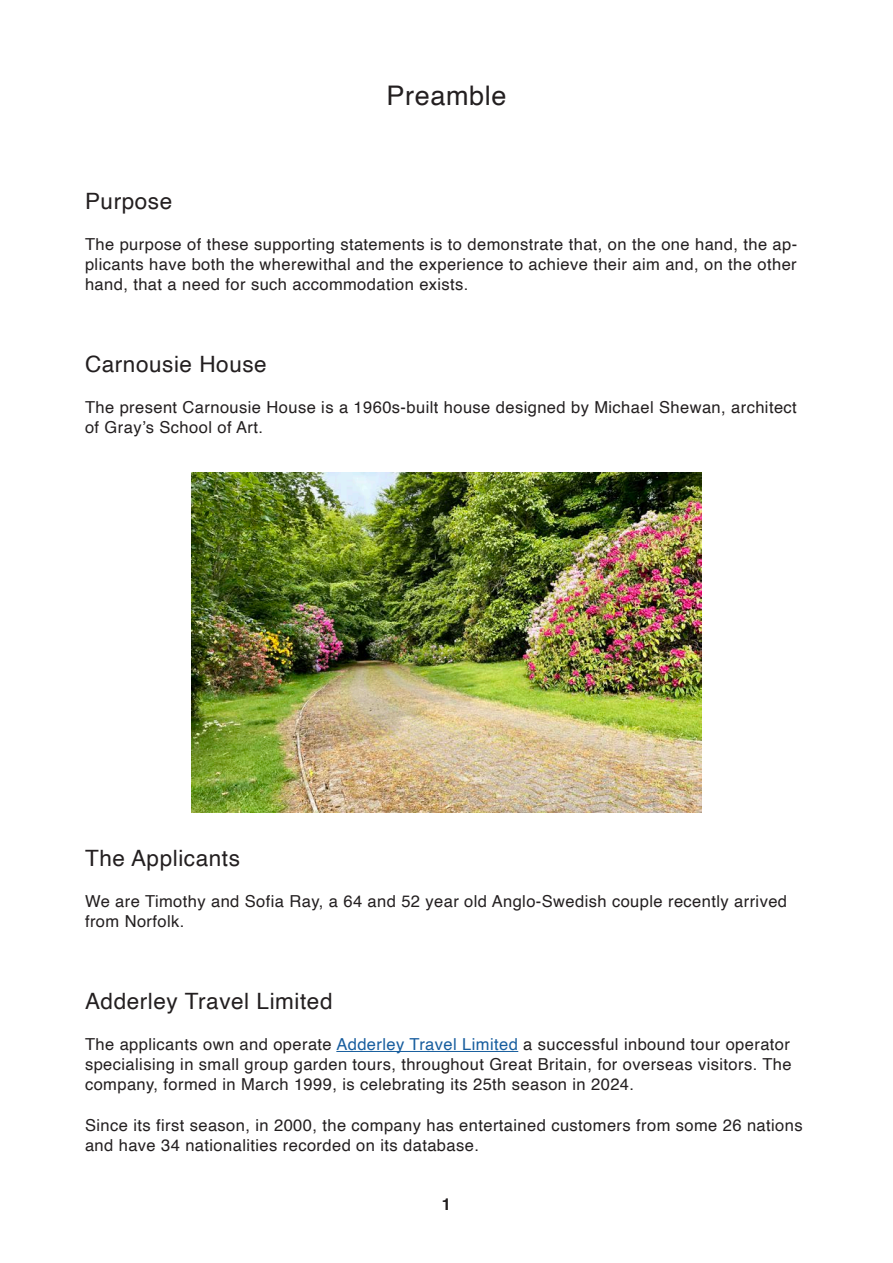
<style>
.page{position:relative;width:893px;height:1263px;background:#fff}
.page>*{position:absolute;margin:0;border:0;box-sizing:border-box;transform-origin:0 0}
.Heading_1{font:27px "Helvetica";letter-spacing:.025em;color:#231f20}
.Heading_2{font:22.5px "Helvetica";letter-spacing:.025em;color:#231f20}
.Body_text{font:16.5px/19.8px "Helvetica";letter-spacing:.025em;color:#231f20}
.Body_text-2{font:700 16.5px "Helvetica";color:#231f20}
.s1{color:#175d9e}
</style>
<div class="page">
<hr style="left:336px;top:1051px;width:182px;height:1px;background:#175d9e">
<img style="left:191px;top:472px;width:511px;height:340px">
<p class="Heading_1" style="left:386px;top:75px;width:122px">Preamble</p>
<p class="Heading_2" style="left:85px;top:184px;width:89px">Purpose</p>
<p class="Body_text" style="left:85px;top:235px;width:714px;text-align:justify">The purpose of these supporting statements is to demonstrate that, on the one hand, the ap&shy;plicants have both the wherewithal and the experience to achieve their aim and, on the other hand, that a need for such accommodation exists.</p>
<p class="Heading_2" style="left:85px;top:347px;width:183px">Carnousie House</p>
<p class="Body_text" style="left:85px;top:398px;width:713px">The present Carnousie House is a 1960s-built house designed by Michael Shewan, architect of Gray’s School of Art.</p>
<p class="Heading_2" style="left:85px;top:841px;width:156px">The Applicants</p>
<p class="Body_text" style="left:85px;top:892px;width:704px">We are Timothy and Sofia Ray, a 64 and 52 year old Anglo-Swedish couple recently arrived from Norfolk.</p>
<p class="Heading_2" style="left:85px;top:984px;width:249px">Adderley Travel Limited</p>
<p class="Body_text" style="left:85px;top:1035px;width:708px;text-align:justify">The applicants own and operate <span class="s1">Adderley Travel Limited</span> a successful inbound tour operator specialising in small group garden tours, throughout Great Britain, for overseas visitors. The company, formed in March 1999, is celebrating its 25th season in 2024.</p>
<p class="Body_text" style="left:85px;top:1116px;width:719px">Since its first season, in 2000, the company has entertained customers from some 26 nations and have 34 nationalities recorded on its database.</p>
<p class="Body_text-2" style="left:442px;top:1194px;width:11px">1</p>
</div>
